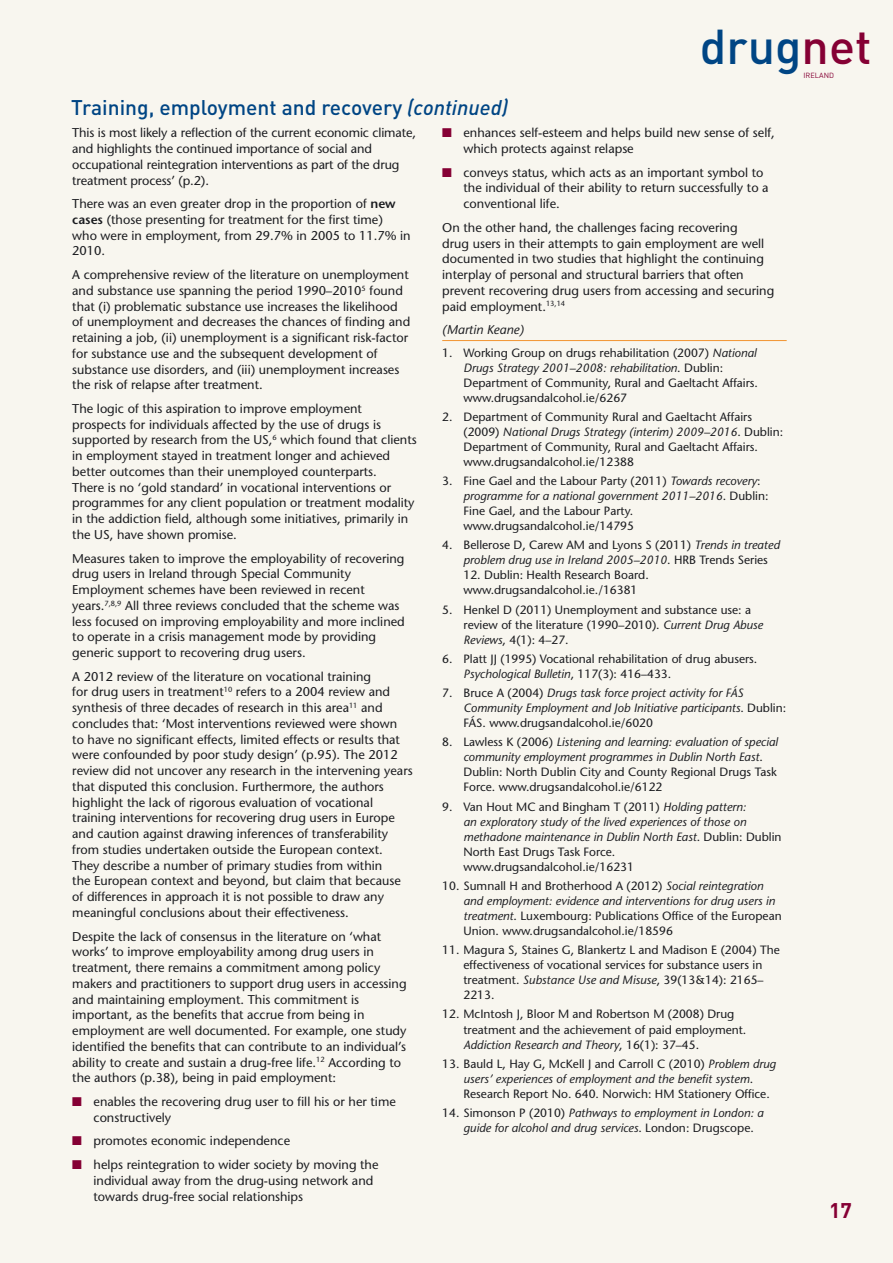
<style>
.page{position:relative;width:893px;height:1263px;background:#f8f6ef}
.page>*{position:absolute;margin:0;border:0;box-sizing:border-box;transform-origin:0 0}
.t1{font:500 48.3px "DIN";color:#004584}
.t2{font:500 21px "DIN";color:#004584}
.t3{font:700 21px "DIN";color:#850034}
.t4{font:500 12.75px/15.8px "Stone Sans Std";color:#1b1c20}
.t5{font:italic 500 12.75px "Stone Sans Std";color:#1b1c20}
.t6{font:500 12px/15px "Stone Sans Std";color:#1b1c20}
.t7{font:italic 500 12px/15px "Stone Sans Std";color:#1b1c20}
.t8{font:7.35px "DIN";color:#850034}
.s1{font-style:italic}
.s2{color:#850034}
.s3{font-weight:600}
.s4{font-style:normal}
</style>
<div class="page">
<hr style="left:442px;top:340px;width:345px;height:1px;background:#f29431">
<h2 class="t2" style="left:71px;top:94px;width:438px">Training, employment and recovery <span class="s1">(continued)</span></h2>
<h1 class="t1" style="left:700px;top:16px;width:173px">drug<span class="s2">net</span></h1>
<p class="t8" style="left:803px;top:71px;width:32px">IRELAND</p>
<p class="t4" style="left:72px;top:125px;width:345px">This is most likely a reflection of the current economic climate, and highlights the continued importance of social and occupational reintegration interventions as part of the drug treatment process’ (p.2).</p>
<p class="t4" style="left:72px;top:196px;width:340px">There was an even greater drop in the proportion of <span class="s3">new cases</span> (those presenting for treatment for the first time) who were in employment, from 29.7% in 2005 to 11.7% in 2010.</p>
<p class="t4" style="left:72px;top:267px;width:339px">A comprehensive review of the literature on unemployment and substance use spanning the period 1990–2010<sup>5</sup> found that (i) problematic substance use increases the likelihood of unemployment and decreases the chances of finding and retaining a job, (ii) unemployment is a significant risk-factor for substance use and the subsequent development of substance use disorders, and (iii) unemployment increases the risk of relapse after treatment.</p>
<p class="t4" style="left:72px;top:401px;width:346px">The logic of this aspiration to improve employment prospects for individuals affected by the use of drugs is supported by research from the US,<sup>6</sup> which found that clients in employment stayed in treatment longer and achieved better outcomes than their unemployed counterparts.<br>There is no ‘gold standard’ in vocational interventions or programmes for any client population or treatment modality in the addiction field, although some initiatives, primarily in the US, have shown promise.</p>
<p class="t4" style="left:72px;top:550px;width:334px">Measures taken to improve the employability of recovering drug users in Ireland through Special Community Employment schemes have been reviewed in recent years.<sup>7,8,9</sup> All three reviews concluded that the scheme was less focused on improving employability and more inclined to operate in a crisis management mode by providing generic support to recovering drug users.</p>
<p class="t4" style="left:72px;top:668px;width:342px">A 2012 review of the literature on vocational training<br>for drug users in treatment<sup>10</sup> refers to a 2004 review and synthesis of three decades of research in this area<sup>11</sup> and concludes that: ‘Most interventions reviewed were shown<br>to have no significant effects, limited effects or results that were confounded by poor study design’ (p.95). The 2012 review did not uncover any research in the intervening years that disputed this conclusion. Furthermore, the authors highlight the lack of rigorous evaluation of vocational training interventions for recovering drug users in Europe and caution against drawing inferences of transferability from studies undertaken outside the European context.<br>They describe a number of primary studies from within<br>the European context and beyond, but claim that because of differences in approach it is not possible to draw any meaningful conclusions about their effectiveness.</p>
<p class="t4" style="left:72px;top:928px;width:336px">Despite the lack of consensus in the literature on ‘what works’ to improve employability among drug users in treatment, there remains a commitment among policy makers and practitioners to support drug users in accessing and maintaining employment. This commitment is important, as the benefits that accrue from being in employment are well documented. For example, one study identified the benefits that can contribute to an individual’s ability to create and sustain a drug-free life.<sup>12</sup> According to the authors (p.38), being in paid employment:</p>
<p class="t4" style="left:94px;top:1094px;width:304px;text-indent:-21px"><span class="s2">■</span> enables the recovering drug user to fill his or her time constructively</p>
<p class="t4" style="left:72px;top:1133px;width:219px"><span class="s2">■</span> promotes economic independence</p>
<p class="t4" style="left:94px;top:1157px;width:287px;text-indent:-21px"><span class="s2">■</span> helps reintegration to wider society by moving the individual away from the drug-using network and towards drug-free social relationships</p>
<p class="t4" style="left:463px;top:125px;width:313px;text-indent:-21px"><span class="s2">■</span> enhances self-esteem and helps build new sense of self, which protects against relapse</p>
<p class="t4" style="left:463px;top:164px;width:307px;text-indent:-21px"><span class="s2">■</span> conveys status, which acts as an important symbol to the individual of their ability to return successfully to a conventional life.</p>
<p class="t4" style="left:442px;top:219px;width:334px">On the other hand, the challenges facing recovering<br>drug users in their attempts to gain employment are well documented in two studies that highlight the continuing interplay of personal and structural barriers that often prevent recovering drug users from accessing and securing paid employment.<sup>13,14</sup></p>
<p class="t5" style="left:442px;top:322px;width:83px">(Martin Keane)</p>
<p class="t6" style="left:463px;top:345px;width:296px;text-indent:-21px">1. Working Group on drugs rehabilitation (2007) <span class="s1">National Drugs Strategy 2001–2008: rehabilitation</span>. Dublin:<br>Department of Community, Rural and Gaeltacht Affairs. www.drugsandalcohol.ie/6267</p>
<p class="t6" style="left:463px;top:409px;width:321px;text-indent:-21px">2. Department of Community Rural and Gaeltacht Affairs (2009) <span class="s1">National Drugs Strategy (interim) 2009–2016</span>. Dublin:<br>Department of Community, Rural and Gaeltacht Affairs. www.drugsandalcohol.ie/12388</p>
<p class="t6" style="left:463px;top:473px;width:307px;text-indent:-21px">3. Fine Gael and the Labour Party (2011) <span class="s1">Towards recovery</span>: <span class="s1">programme for a national government 2011–2016</span>. Dublin:<br>Fine Gael, and the Labour Party. www.drugsandalcohol.ie/14795</p>
<p class="t6" style="left:463px;top:538px;width:318px;text-indent:-21px">4. Bellerose D, Carew AM and Lyons S (2011) <span class="s1">Trends in treated problem drug use in Ireland 2005–2010</span>. HRB Trends Series</p>
<p class="t6" style="left:463px;top:568px;width:187px">12. Dublin: Health Research Board. www.drugsandalcohol.ie./16381</p>
<p class="t6" style="left:463px;top:602px;width:301px;text-indent:-21px">5. Henkel D (2011) Unemployment and substance use: a review of the literature (1990–2010). <span class="s1">Current Drug Abuse<br>Reviews</span>, 4(1): 4–27.</p>
<p class="t6" style="left:463px;top:651px;width:295px;text-indent:-21px">6. Platt JJ (1995) Vocational rehabilitation of drug abusers.<br><span class="s1">Psychological Bulletin</span>, 117(3): 416–433.</p>
<p class="t7" style="left:463px;top:685px;width:324px;text-indent:-21px"><span class="s4">7. Bruce A (2004)</span> Drugs task force project activity for FÁS<br>Community Employment and Job Initiative participants<span class="s4">. Dublin:<br>FÁS. www.drugsandalcohol.ie/6020</span></p>
<p class="t6" style="left:463px;top:735px;width:316px;text-indent:-21px">8. Lawless K (2006) <span class="s1">Listening and learning: evaluation of special community employment programmes in Dublin North East</span>.<br>Dublin: North Dublin City and County Regional Drugs Task Force. www.drugsandalcohol.ie/6122</p>
<p class="t7" style="left:463px;top:799px;width:320px;text-indent:-21px"><span class="s4">9. Van Hout MC and Bingham T (2011)</span> Holding pattern:<br>an exploratory study of the lived experiences of those on methadone maintenance in Dublin North East<span class="s4">. Dublin: Dublin North East Drugs Task Force. www.drugsandalcohol.ie/16231</span></p>
<p class="t6" style="left:463px;top:878px;width:320px;text-indent:-21px">10. Sumnall H and Brotherhood A (2012) <span class="s1">Social reintegration and employment: evidence and interventions for drug users in treatment</span>. Luxembourg: Publications Office of the European Union. www.drugsandalcohol.ie/18596</p>
<p class="t6" style="left:463px;top:942px;width:318px;text-indent:-21px">11. Magura S, Staines G, Blankertz L and Madison E (2004) The effectiveness of vocational services for substance users in treatment. <span class="s1">Substance Use and Misuse</span>, 39(13&amp;14): 2165– 2213.</p>
<p class="t6" style="left:463px;top:1007px;width:284px;text-indent:-21px">12. McIntosh J, Bloor M and Robertson M (2008) Drug treatment and the achievement of paid employment.<br><span class="s1">Addiction Research and Theory</span>, 16(1): 37–45.</p>
<p class="t6" style="left:463px;top:1056px;width:314px;text-indent:-21px">13. Bauld L, Hay G, McKell J and Carroll C (2010) <span class="s1">Problem drug users’ experiences of employment and the benefit system</span>.<br>Research Report No. 640. Norwich: HM Stationery Office.</p>
<p class="t7" style="left:463px;top:1105px;width:301px;text-indent:-21px"><span class="s4">14. Simonson P (2010)</span> Pathways to employment in London: a guide for alcohol and drug services<span class="s4">. London: Drugscope.</span></p>
<h2 class="t3" style="left:829px;top:1197px;width:24px">17</h2>
</div>
